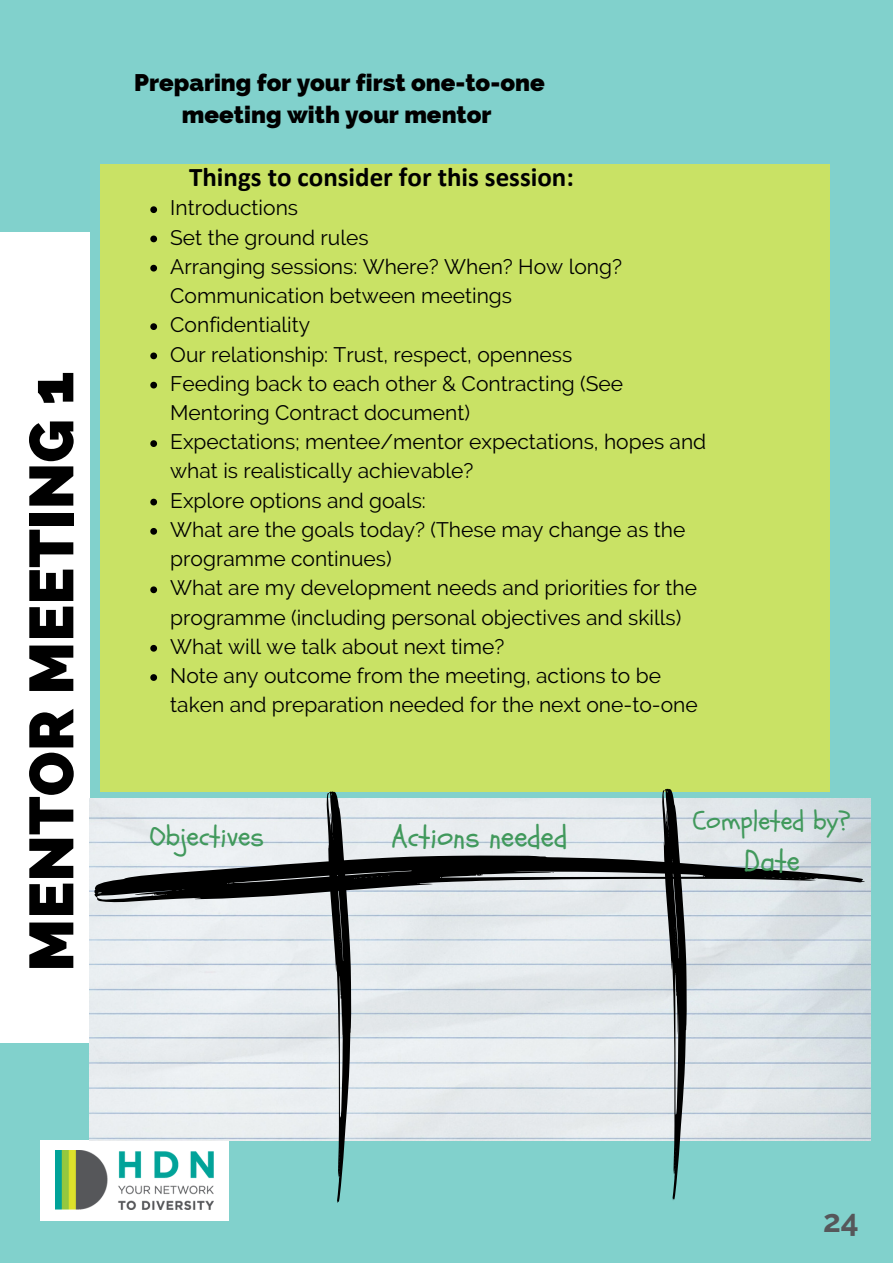
<style>
.page{position:relative;width:893px;height:1264px;background:#fff}
.page>*{position:absolute;margin:0;border:0;box-sizing:border-box;transform-origin:0 0}
.t1{font:800 61.95px "Raleway";color:#000}
.t2{font:700 31.5px "Raleway";color:#56575a}
.t3{font:30px "Schoolbell";color:#41995c}
.t4{font:28.5px "Schoolbell";color:#41995c}
.t5{font:700 27px "Calibri";color:#000}
.t6{font:27px "Schoolbell";color:#41995c}
.t7{font:800 24px/32.5px "Raleway";color:#000;text-align:center}
.t8{font:21px/29.2px "Raleway";color:#000}
</style>
<div class="page">
<div style="left:0;top:0;width:892px;height:1262px;background:#81d1cc"></div>
<div style="left:0;top:233px;width:89px;height:809px;background:#fff"></div>
<div style="left:40px;top:1139px;width:188px;height:81px;background:#fff"></div>
<img style="left:55px;top:1150px;width:159px;height:59px">
<div style="left:100px;top:164px;width:729px;height:627px;background:#c9e265"></div>
<svg style="left:94px;top:788px;width:770px;height:414px"></svg>
<svg style="left:150px;top:206px;width:7px;height:7px"></svg>
<svg style="left:150px;top:235px;width:7px;height:7px"></svg>
<svg style="left:150px;top:265px;width:7px;height:6px"></svg>
<svg style="left:150px;top:323px;width:7px;height:7px"></svg>
<svg style="left:150px;top:352px;width:7px;height:7px"></svg>
<svg style="left:150px;top:382px;width:7px;height:6px"></svg>
<svg style="left:150px;top:440px;width:7px;height:7px"></svg>
<svg style="left:150px;top:498px;width:7px;height:7px"></svg>
<svg style="left:150px;top:528px;width:7px;height:6px"></svg>
<svg style="left:150px;top:586px;width:7px;height:7px"></svg>
<svg style="left:150px;top:645px;width:7px;height:6px"></svg>
<svg style="left:150px;top:674px;width:7px;height:7px"></svg>
<p class="t1" style="left:15px;top:971px;width:601px;rotate:-90deg">MENTOR MEETING 1</p>
<p class="t7" style="left:134px;top:66px;width:412px">Preparing for your first one-to-one meeting with your mentor</p>
<p class="t5" style="left:189px;top:166px;width:386px">Things to consider for this session:</p>
<p class="t8" style="left:170px;top:193px;width:129px">Introductions</p>
<p class="t8" style="left:170px;top:222px;width:200px">Set the ground rules</p>
<p class="t8" style="left:170px;top:252px;width:453px">Arranging sessions: Where? When? How long?<br>Communication between meetings</p>
<p class="t8" style="left:170px;top:310px;width:141px">Confidentiality</p>
<p class="t8" style="left:170px;top:339px;width:403px">Our relationship: Trust, respect, openness</p>
<p class="t8" style="left:170px;top:369px;width:454px">Feeding back to each other &amp; Contracting (See<br>Mentoring Contract document)</p>
<p class="t8" style="left:170px;top:427px;width:537px">Expectations; mentee/mentor expectations, hopes and what is realistically achievable?</p>
<p class="t8" style="left:170px;top:485px;width:257px">Explore options and goals:</p>
<p class="t8" style="left:170px;top:515px;width:516px">What are the goals today? (These may change as the programme continues)</p>
<p class="t8" style="left:170px;top:573px;width:528px">What are my development needs and priorities for the programme (including personal objectives and skills)</p>
<p class="t8" style="left:170px;top:632px;width:335px">What will we talk about next time?</p>
<p class="t8" style="left:170px;top:661px;width:529px">Note any outcome from the meeting, actions to be taken and preparation needed for the next one-to-one</p>
<p class="t4" style="left:150px;top:817px;width:115px">Objectives</p>
<p class="t3" style="left:391px;top:817px;width:177px">Actions needed</p>
<p class="t6" style="left:692px;top:803px;width:159px">Completed by?</p>
<p class="t3" style="left:743px;top:840px;width:57px">Date</p>
<p class="t2" style="left:823px;top:1202px;width:37px">24</p>
</div>
